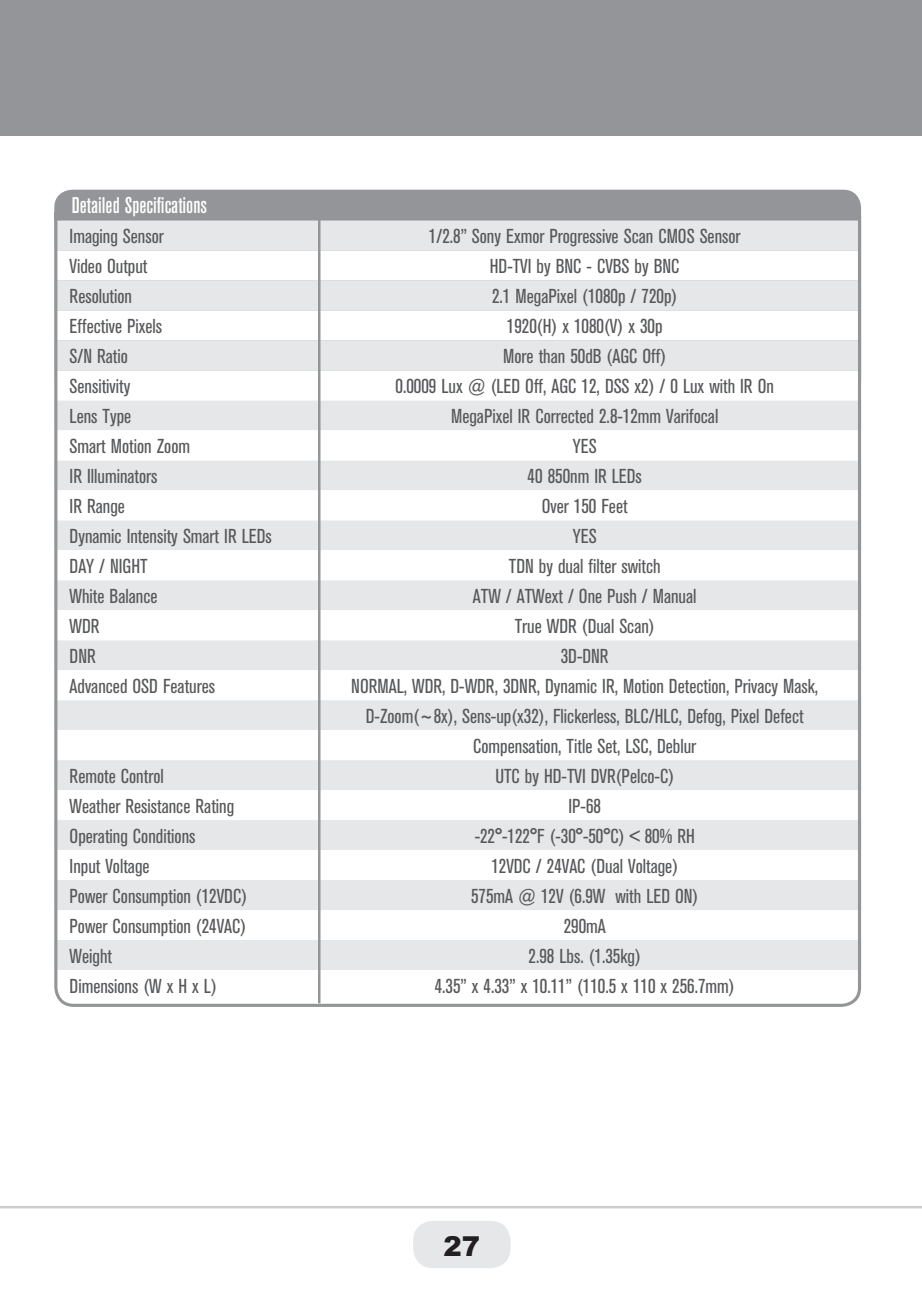
<style>
.page{position:relative;width:922px;height:1312px;background:#fff}
.page>*{position:absolute;margin:0;border:0;box-sizing:border-box;transform-origin:0 0}
.t1{font:900 27.5px "Arial";color:#231f20}
.t2{font:500 condensed 22.5px "Akzidenz Grotesk BE";color:#fff}
.t3{font:condensed 20px/30px "Akzidenz Grotesk BE";color:#57585a}
</style>
<div class="page">
<div style="left:54px;top:190px;width:807px;height:208px;background:#939598;border-radius:18px"></div>
<div style="left:58px;top:220px;width:799px;height:30px;background:#e6e7e9"></div>
<svg style="left:58px;top:250px;width:803px;height:750px"></svg>
<hr style="left:318px;top:216px;width:2px;height:787px;background:#939598">
<div style="left:0;top:0;width:922px;height:136px;background:#939598"></div>
<hr style="left:0;top:1206px;width:922px;height:2px;background:#cdced0">
<div style="left:413px;top:1221px;width:98px;height:47px;background:#e6e7e9;border-radius:20px"></div>
<p class="t2" style="left:72px;top:193px;width:137px">Detailed Specifications</p>
<p class="t3" style="left:70px;top:221px;width:204px">Imaging Sensor<br>Video Output<br>Resolution<br>Effective Pixels<br>S/N Ratio<br>Sensitivity<br>Lens Type<br>Smart Motion Zoom<br>IR Illuminators<br>IR Range<br>Dynamic Intensity Smart IR LEDs<br>DAY / NIGHT<br>White Balance<br>WDR<br>DNR<br>Advanced OSD Features</p>
<p class="t3" style="left:70px;top:761px;width:179px">Remote Control<br>Weather Resistance Rating<br>Operating Conditions<br>Input Voltage<br>Power Consumption (12VDC)<br>Power Consumption (24VAC)<br>Weight<br>Dimensions (W x H x L)</p>
<p class="t3" style="left:351px;top:221px;width:468px;text-align:center">1/2.8” Sony Exmor Progressive Scan CMOS Sensor<br>HD-TVI by BNC - CVBS by BNC<br>2.1 MegaPixel (1080p / 720p)<br>1920(H) x 1080(V) x 30p<br>More than 50dB (AGC Off)<br>0.0009 Lux @ (LED Off, AGC 12, DSS x2) / 0 Lux with IR On<br>MegaPixel IR Corrected 2.8-12mm Varifocal<br>YES<br>40 850nm IR LEDs<br>Over 150 Feet<br>YES<br>TDN by dual filter switch<br>ATW / ATWext / One Push / Manual<br>True WDR (Dual Scan)<br>3D-DNR<br>NORMAL, WDR, D-WDR, 3DNR, Dynamic IR, Motion Detection, Privacy Mask,<br>D-Zoom(~8x), Sens-up(x32), Flickerless, BLC/HLC, Defog, Pixel Defect<br>Compensation, Title Set, LSC, Deblur<br>UTC by HD-TVI DVR(Pelco-C)<br>IP-68<br>-22°-122°F (-30°-50°C) &lt; 80% RH<br>12VDC / 24VAC (Dual Voltage)<br>575mA @ 12V (6.9W with LED ON)<br>290mA<br>2.98 Lbs. (1.35kg)<br>4.35” x 4.33” x 10.11” (110.5 x 110 x 256.7mm)</p>
<h1 class="t1" style="left:443px;top:1228px;width:38px">27</h1>
</div>
